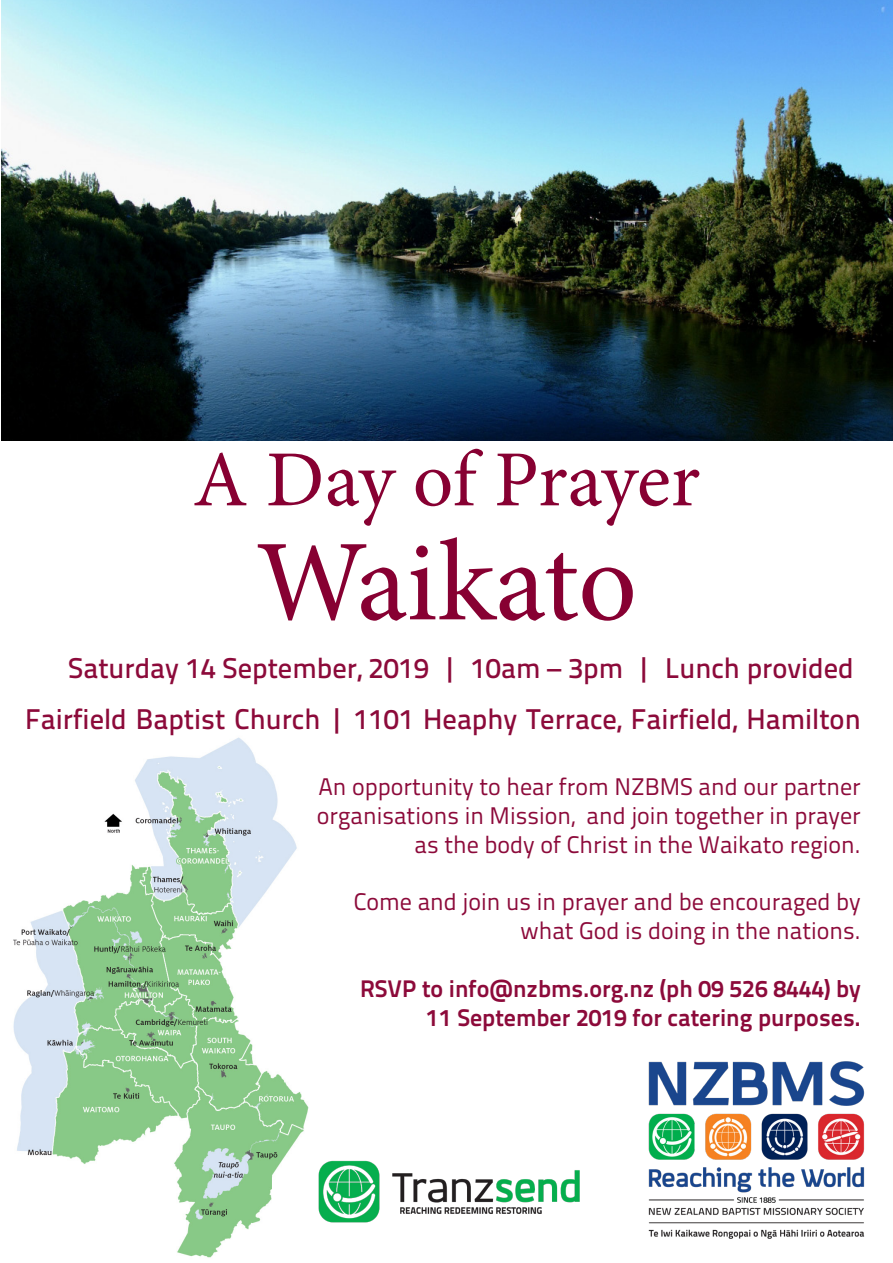
<style>
.page{position:relative;width:893px;height:1263px;background:#fff}
.page>*{position:absolute;margin:0;border:0;box-sizing:border-box;transform-origin:0 0}
.t1{font:115.5px "Minion Pro";letter-spacing:-.005em;color:#870032}
.t2{font:79.5px "Minion Pro";letter-spacing:-.01em;color:#870032}
.t3{font:500 28.5px "Titillium Text 22 L";color:#8c0a3a}
.t4{font:24px/28.8px "Titillium Text 22 L";color:#8c0a3a;text-align:right}
.t5{font:700 24px/28.8px "Titillium Text 22 L";color:#8c0a3a;text-align:right}
</style>
<div class="page">
<img style="left:13px;top:737px;width:296px;height:521px">
<img style="left:318px;top:1160px;width:262px;height:63px">
<img style="left:648px;top:1061px;width:217px;height:178px">
<img style="left:2px;top:0;width:891px;height:440px">
<p class="t2" style="left:193px;top:427px;width:509px">A Day of Prayer</p>
<p class="t1" style="left:256px;top:505px;width:383px">Waikato</p>
<p class="t3" style="left:68px;top:646px;width:787px">Saturday 14 September, 2019 | 10am – 3pm | Lunch provided</p>
<p class="t3" style="left:25px;top:697px;width:837px">Fairfield Baptist Church | 1101 Heaphy Terrace, Fairfield, Hamilton</p>
<p class="t4" style="left:317px;top:771px;width:545px">An opportunity to hear from NZBMS and our partner organisations in Mission, and join together in prayer as the body of Christ in the Waikato region.</p>
<p class="t4" style="left:354px;top:886px;width:509px">Come and join us in prayer and be encouraged by what God is doing in the nations.</p>
<p class="t5" style="left:360px;top:972px;width:502px">RSVP to info@nzbms.org.nz (ph 09 526 8444) by<br>11 September 2019 for catering purposes.</p>
</div>
